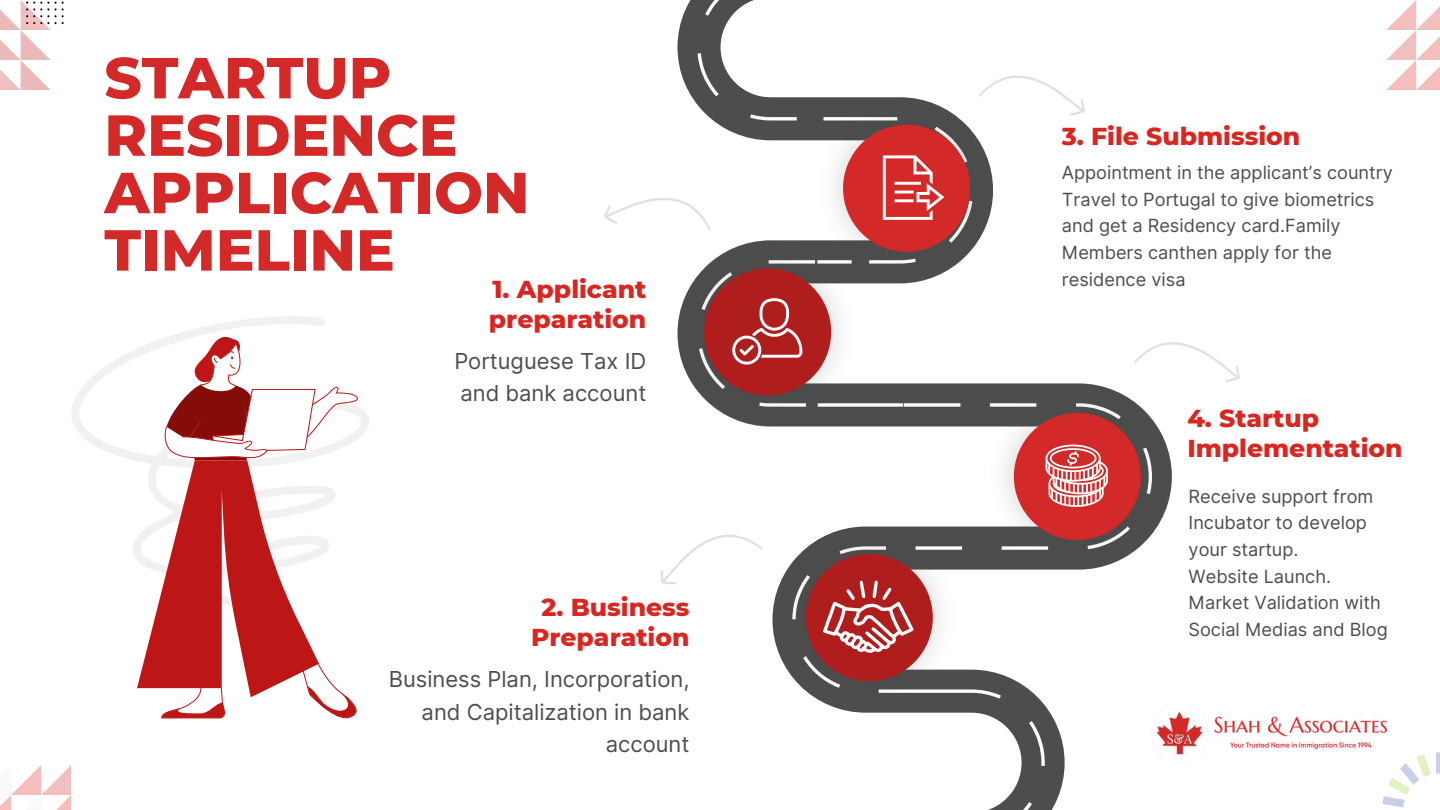
<style>
.page{position:relative;width:1440px;height:810px;background:#fff}
.page>*{position:absolute;margin:0;border:0;box-sizing:border-box;transform-origin:0 0}
.t1{font:800 57.8px/57.4px "Montserrat";color:#d32929}
.t2{font:800 25px/30px "Montserrat";color:#da2621}
.t3{font:22px/32.2px "Inter";color:#4d4d4d}
.t4{font:18.2px/26.6px "Inter";color:#4d4d4d}
</style>
<div class="page">
<svg style="left:677px;top:0;width:495px;height:514px"></svg>
<svg style="left:698px;top:0;width:454px;height:810px"></svg>
<img style="left:820px;top:101px;width:174px;height:174px">
<div style="left:843px;top:125px;width:127px;height:127px;background:#d32929;border-radius:50%"></div>
<img style="left:680px;top:244px;width:174px;height:174px">
<div style="left:704px;top:268px;width:127px;height:128px;background:#af1d1d;border-radius:50%"></div>
<img style="left:990px;top:389px;width:174px;height:174px">
<div style="left:1014px;top:413px;width:127px;height:127px;background:#d32929;border-radius:50%"></div>
<img style="left:781px;top:530px;width:174px;height:174px">
<div style="left:806px;top:554px;width:127px;height:127px;background:#af1d1d;border-radius:50%"></div>
<svg style="left:661px;top:517px;width:104px;height:92px"></svg>
<svg style="left:604px;top:164px;width:110px;height:112px"></svg>
<svg style="left:976px;top:50px;width:112px;height:102px"></svg>
<svg style="left:1131px;top:316px;width:109px;height:102px"></svg>
<svg style="left:1386px;top:0;width:54px;height:90px"></svg>
<svg style="left:1382px;top:752px;width:58px;height:56px"></svg>
<svg style="left:0;top:765px;width:71px;height:45px"></svg>
<svg style="left:0;top:0;width:64px;height:90px"></svg>
<svg style="left:72px;top:316px;width:297px;height:133px"></svg>
<svg style="left:101px;top:336px;width:257px;height:382px"></svg>
<svg style="left:721px;top:285px;width:93px;height:93px"></svg>
<svg style="left:822px;top:571px;width:93px;height:92px"></svg>
<svg style="left:860px;top:141px;width:93px;height:93px"></svg>
<svg style="left:1030px;top:429px;width:93px;height:93px"></svg>
<img style="left:1151px;top:704px;width:235px;height:58px">
<h1 class="t1" style="left:104px;top:49px;width:427px">STARTUP<br>RESIDENCE<br>APPLICATION<br>TIMELINE</h1>
<h2 class="t2" style="left:489px;top:274px;width:159px">1. Applicant preparation</h2>
<p class="t3" style="left:454px;top:345px;width:193px">Portuguese Tax ID and bank account</p>
<h2 class="t2" style="left:531px;top:592px;width:160px;text-align:center">2. Business<br>Preparation</h2>
<p class="t3" style="left:389px;top:663px;width:302px;text-align:right">Business Plan, Incorporation, and Capitalization in bank account</p>
<h2 class="t2" style="left:1062px;top:121px;width:240px">3. File Submission</h2>
<p class="t4" style="left:1062px;top:159px;width:333px">Appointment in the applicant’s country<br>Travel to Portugal to give biometrics and get a Residency card.Family<br>Members canthen apply for the residence visa</p>
<h2 class="t2" style="left:1187px;top:403px;width:217px">4. Startup<br>Implementation</h2>
<p class="t4" style="left:1189px;top:483px;width:201px">Receive support from<br>Incubator to develop your startup.<br>Website Launch.<br>Market Validation with<br>Social Medias and Blog</p>
</div>
